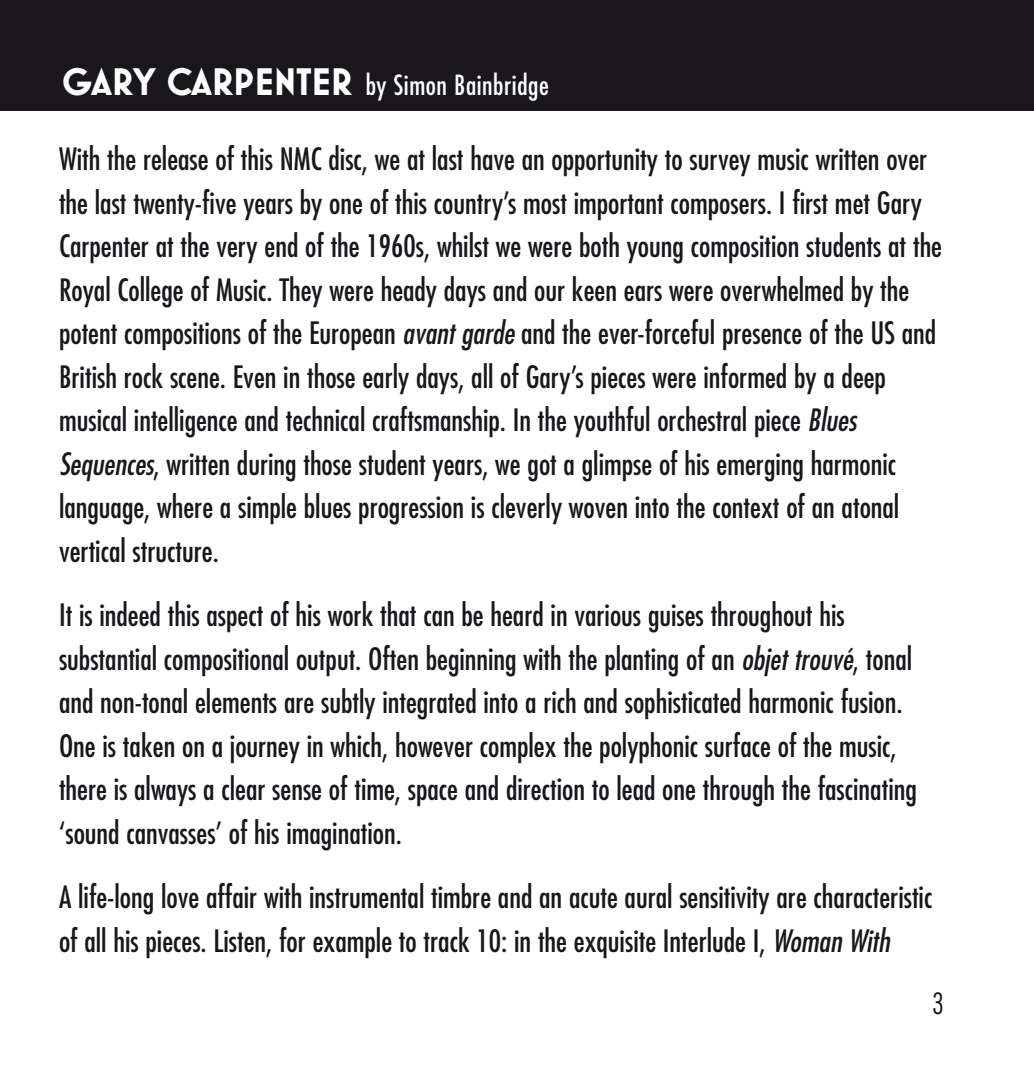
<style>
.page{position:relative;width:1034px;height:1070px;background:#fff}
.page>*{position:absolute;margin:0;border:0;box-sizing:border-box;transform-origin:0 0}
.t1{font:condensed 30px/43.5px "Futura";color:#1a171c}
.t2{font:300 condensed 28.5px "Futura";color:#1a171c}
.t3{font:condensed 27px "Futura";letter-spacing:.02em;color:#fff}
.s1{font-family:"Mostra One";font-weight:700;font-stretch:normal;font-size:39px}
.s2{font-style:italic}
</style>
<div class="page">
<div style="left:0;top:0;width:1034px;height:111px;background:#1a171c"></div>
<p class="t3" style="left:62px;top:72px;width:488px"><span class="s1">GARY CARPENTER</span> by Simon Bainbridge</p>
<p class="t1" style="left:59px;top:139px;width:884px">With the release of this NMC disc, we at last have an opportunity to survey music written over the last twenty-five years by one of this country’s most important composers. I first met Gary Carpenter at the very end of the 1960s, whilst we were both young composition students at the Royal College of Music. They were heady days and our keen ears were overwhelmed by the potent compositions of the European <span class="s2">avantgarde</span>and the ever-forceful presence of the US and British rock scene. Even in those early days, all of Gary’s pieces were informed by a deep musical intelligence and technical craftsmanship. In the youthful orchestral piece <span class="s2">Blues Sequences</span>, written during those student years, we got a glimpse of his emerging harmonic language, where a simple blues progression is cleverly woven into the context of an atonal vertical structure.</p>
<p class="t1" style="left:59px;top:595px;width:859px">It is indeed this aspect of his work that can be heard in various guises throughout his substantial compositional output. Often beginning with the planting of an <span class="s2">objettrouvé</span>, tonal and non-tonal elements are subtly integrated into a rich and sophisticated harmonic fusion.<br>One is taken on a journey in which, however complex the polyphonic surface of the music, there is always a clear sense of time, space and direction to lead one through the fascinating ‘sound canvasses’ of his imagination.</p>
<p class="t1" style="left:59px;top:877px;width:874px">A life-long love affair with instrumental timbre and an acute aural sensitivity are characteristic of all his pieces. Listen, for example to track 10: in the exquisite Interlude I, <span class="s2">Woman With</span></p>
<p class="t2" style="left:932px;top:991px;width:13px">3</p>
</div>
